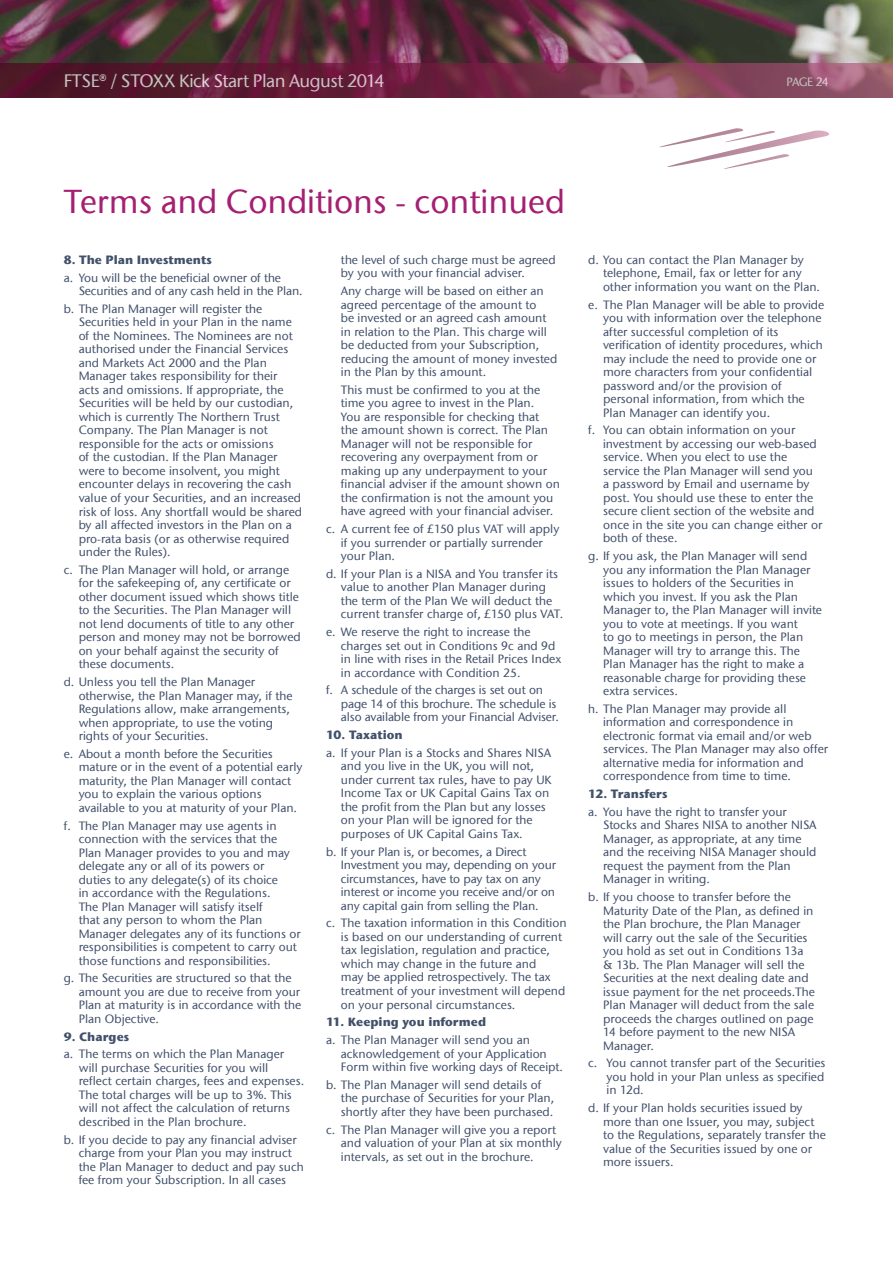
<style>
.page{position:relative;width:893px;height:1263px;background:#fff}
.page>*{position:absolute;margin:0;border:0;box-sizing:border-box;transform-origin:0 0}
.t1{font:500 33px "ITC Stone Sans Com";color:#a52073}
.t2{font:500 18px "ITC Stone Sans Com";letter-spacing:-.03em;color:#fff}
.t3{font:500 12px/13.5px "ITC Stone Sans Com";color:#42516b}
.t4{font:700 12px "ITC Stone Sans Com";color:#42516b}
.t5{font:500 12px "ITC Stone Sans Com";letter-spacing:-.055em;color:#fff}
</style>
<div class="page">
<img style="left:0;top:0;width:893px;height:63px">
<svg style="left:659px;top:128px;width:170px;height:41px"></svg>
<svg style="left:0;top:63px;width:893px;height:35px;background:#712e46"></svg>
<h2 class="t2" style="left:64px;top:70px;width:322px">FTSE® / STOXX Kick Start Plan August 2014</h2>
<p class="t5" style="left:786px;top:74px;width:44px">PAGE 24</p>
<h1 class="t1" style="left:64px;top:181px;width:502px">Terms and Conditions - continued</h1>
<p class="t4" style="left:64px;top:252px;width:150px">8. The Plan Investments</p>
<p class="t3" style="left:79px;top:271px;width:226px;text-indent:-15px">a. You will be the beneficial owner of the<br>Securities and of any cash held in the Plan.</p>
<p class="t3" style="left:79px;top:302px;width:225px;text-indent:-15px">b. The Plan Manager will register the Securities held in your Plan in the name of the Nominees. The Nominees are not authorised under the Financial Services and Markets Act 2000 and the Plan Manager takes responsibility for their<br>acts and omissions. If appropriate, the Securities will be held by our custodian, which is currently The Northern Trust Company. The Plan Manager is not responsible for the acts or omissions<br>of the custodian. If the Plan Manager were to become insolvent, you might encounter delays in recovering the cash value of your Securities, and an increased risk of loss. Any shortfall would be shared by all affected investors in the Plan on a pro-rata basis (or as otherwise required under the Rules).</p>
<p class="t3" style="left:79px;top:563px;width:223px;text-indent:-15px">c. The Plan Manager will hold, or arrange for the safekeeping of, any certificate or other document issued which shows title to the Securities. The Plan Manager will not lend documents of title to any other person and money may not be borrowed on your behalf against the security of these documents.</p>
<p class="t3" style="left:79px;top:675px;width:215px;text-indent:-15px">d. Unless you tell the Plan Manager otherwise, the Plan Manager may, if the Regulations allow, make arrangements, when appropriate, to use the voting rights of your Securities.</p>
<p class="t3" style="left:79px;top:747px;width:225px;text-indent:-15px">e. About a month before the Securities mature or in the event of a potential early maturity, the Plan Manager will contact you to explain the various options available to you at maturity of your Plan.</p>
<p class="t3" style="left:79px;top:819px;width:224px;text-indent:-15px">f. The Plan Manager may use agents in connection with the services that the Plan Manager provides to you and may delegate any or all of its powers or<br>duties to any delegate(s) of its choice<br>in accordance with the Regulations.<br>The Plan Manager will satisfy itself<br>that any person to whom the Plan Manager delegates any of its functions or responsibilities is competent to carry out those functions and responsibilities.</p>
<p class="t3" style="left:79px;top:971px;width:224px;text-indent:-15px">g. The Securities are structured so that the amount you are due to receive from your Plan at maturity is in accordance with the Plan Objective.</p>
<p class="t4" style="left:64px;top:1029px;width:67px">9. Charges</p>
<p class="t3" style="left:79px;top:1047px;width:227px;text-indent:-15px">a. The terms on which the Plan Manager will purchase Securities for you will reflect certain charges, fees and expenses.<br>The total charges will be up to 3%. This will not affect the calculation of returns described in the Plan brochure.</p>
<p class="t3" style="left:79px;top:1132px;width:227px;text-indent:-15px">b. If you decide to pay any financial adviser charge from your Plan you may instruct the Plan Manager to deduct and pay such fee from your Subscription. In all cases</p>
<p class="t3" style="left:341px;top:253px;width:216px">the level of such charge must be agreed by you with your financial adviser.</p>
<p class="t3" style="left:341px;top:284px;width:218px">Any charge will be based on either an agreed percentage of the amount to<br>be invested or an agreed cash amount in relation to the Plan. This charge will be deducted from your Subscription, reducing the amount of money invested in the Plan by this amount.</p>
<p class="t3" style="left:341px;top:383px;width:221px">This must be confirmed to you at the time you agree to invest in the Plan.<br>You are responsible for checking that<br>the amount shown is correct. The Plan Manager will not be responsible for recovering any overpayment from or making up any underpayment to your financial adviser if the amount shown on the confirmation is not the amount you have agreed with your financial adviser.</p>
<p class="t3" style="left:341px;top:522px;width:220px;text-indent:-15px">c. A current fee of £150 plus VAT will apply if you surrender or partially surrender your Plan.</p>
<p class="t3" style="left:341px;top:567px;width:224px;text-indent:-15px">d. If your Plan is a NISA and You transfer its value to another Plan Manager during the term of the Plan We will deduct the current transfer charge of, £150 plus VAT.</p>
<p class="t3" style="left:341px;top:625px;width:222px;text-indent:-15px">e. We reserve the right to increase the charges set out in Conditions 9c and 9d in line with rises in the Retail Prices Index in accordance with Condition 25.</p>
<p class="t3" style="left:341px;top:683px;width:220px;text-indent:-15px">f. A schedule of the charges is set out on page 14 of this brochure. The schedule is also available from your Financial Adviser.</p>
<p class="t4" style="left:326px;top:727px;width:78px">10. Taxation</p>
<p class="t3" style="left:341px;top:746px;width:212px;text-indent:-15px">a. If your Plan is a Stocks and Shares NISA and you live in the UK, you will not, under current tax rules, have to pay UK Income Tax or UK Capital Gains Tax on the profit from the Plan but any losses on your Plan will be ignored for the purposes of UK Capital Gains Tax.</p>
<p class="t3" style="left:341px;top:845px;width:217px;text-indent:-15px">b. If your Plan is, or becomes, a Direct Investment you may, depending on your circumstances, have to pay tax on any interest or income you receive and/or on any capital gain from selling the Plan.</p>
<p class="t3" style="left:341px;top:916px;width:227px;text-indent:-15px">c. The taxation information in this Condition is based on our understanding of current tax legislation, regulation and practice, which may change in the future and<br>may be applied retrospectively. The tax treatment of your investment will depend on your personal circumstances.</p>
<p class="t4" style="left:326px;top:1014px;width:162px">11. Keeping you informed</p>
<p class="t3" style="left:341px;top:1033px;width:224px;text-indent:-15px">a. The Plan Manager will send you an acknowledgement of your Application<br>Form within five working days of Receipt.</p>
<p class="t3" style="left:341px;top:1078px;width:215px;text-indent:-15px">b. The Plan Manager will send details of the purchase of Securities for your Plan, shortly after they have been purchased.</p>
<p class="t3" style="left:341px;top:1122px;width:223px;text-indent:-15px">c. The Plan Manager will give you a report and valuation of your Plan at six monthly intervals, as set out in the brochure.</p>
<p class="t3" style="left:603px;top:253px;width:218px;text-indent:-15px">d. You can contact the Plan Manager by telephone, Email, fax or letter for any other information you want on the Plan.</p>
<p class="t3" style="left:603px;top:298px;width:223px;text-indent:-15px">e. The Plan Manager will be able to provide you with information over the telephone after successful completion of its verification of identity procedures, which may include the need to provide one or more characters from your confidential password and/or the provision of personal information, from which the Plan Manager can identify you.</p>
<p class="t3" style="left:603px;top:423px;width:221px;text-indent:-15px">f. You can obtain information on your investment by accessing our web-based service. When you elect to use the service the Plan Manager will send you<br>a password by Email and username by post. You should use these to enter the secure client section of the website and once in the site you can change either or both of these.</p>
<p class="t3" style="left:603px;top:549px;width:220px;text-indent:-15px">g. If you ask, the Plan Manager will send you any information the Plan Manager issues to holders of the Securities in which you invest. If you ask the Plan Manager to, the Plan Manager will invite you to vote at meetings. If you want<br>to go to meetings in person, the Plan Manager will try to arrange this. The Plan Manager has the right to make a reasonable charge for providing these extra services.</p>
<p class="t3" style="left:603px;top:702px;width:226px;text-indent:-15px">h. The Plan Manager may provide all information and correspondence in electronic format via email and/or web services. The Plan Manager may also offer alternative media for information and correspondence from time to time.</p>
<p class="t4" style="left:588px;top:786px;width:81px">12. Transfers</p>
<p class="t3" style="left:603px;top:805px;width:215px;text-indent:-15px">a. You have the right to transfer your Stocks and Shares NISA to another NISA Manager, as appropriate, at any time and the receiving NISA Manager should request the payment from the Plan Manager in writing.</p>
<p class="t3" style="left:603px;top:890px;width:213px;text-indent:-15px">b. If you choose to transfer before the Maturity Date of the Plan, as defined in the Plan brochure, the Plan Manager will carry out the sale of the Securities you hold as set out in Conditions 13a &amp; 13b. The Plan Manager will sell the Securities at the next dealing date and issue payment for the net proceeds.The Plan Manager will deduct from the sale proceeds the charges outlined on page 14 before payment to the new NISA Manager.</p>
<p class="t3" style="left:607px;top:1056px;width:220px;text-align:justify;text-indent:-18px">c. You cannot transfer part of the Securities you hold in your Plan unless as specified in 12d.</p>
<p class="t3" style="left:603px;top:1101px;width:224px;text-indent:-15px">d. If your Plan holds securities issued by more than one Issuer, you may, subject to the Regulations, separately transfer the value of the Securities issued by one or more issuers.</p>
</div>
